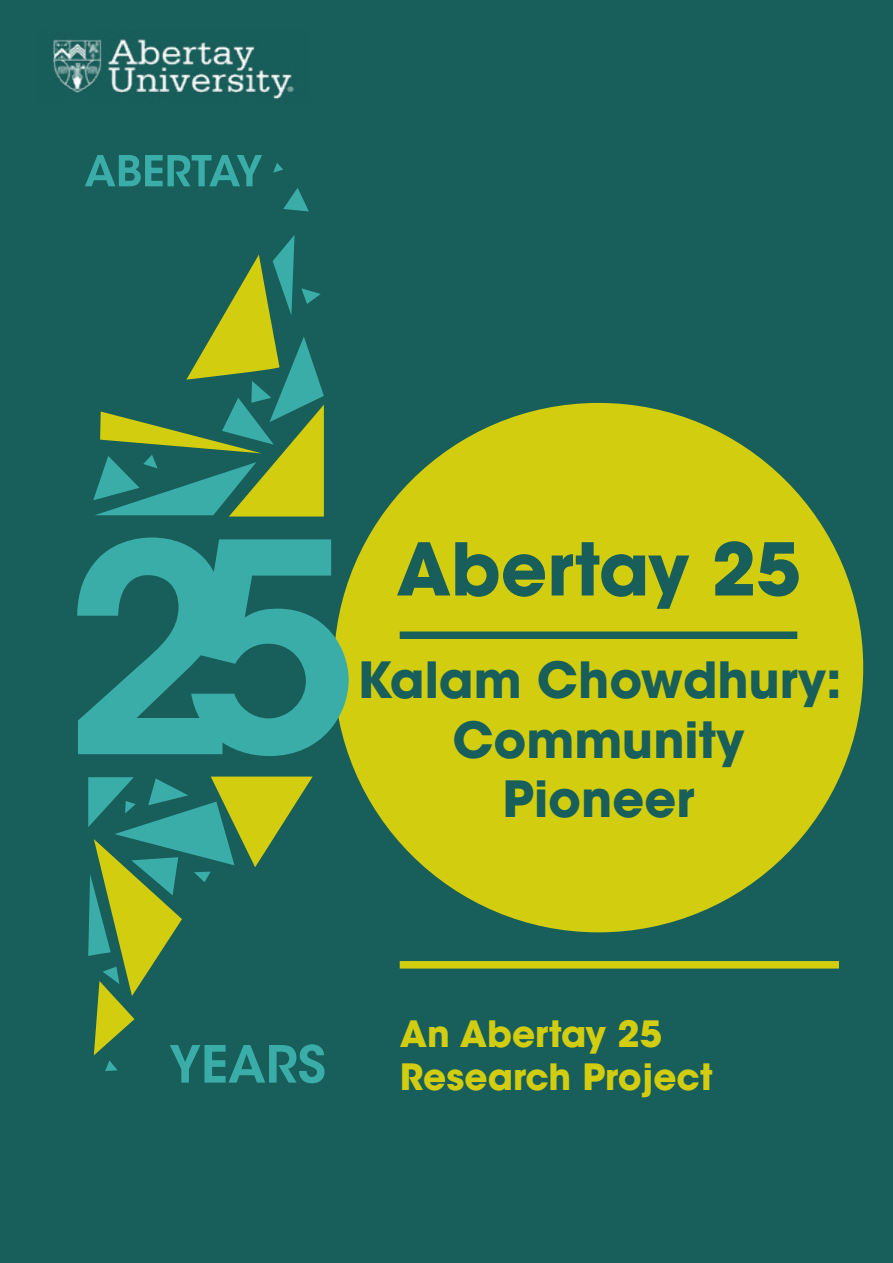
<style>
.page{position:relative;width:893px;height:1263px;background:#185e5a}
.page>*{position:absolute;margin:0;border:0;box-sizing:border-box;transform-origin:0 0}
.t1{font:700 72px "ITC Avant Garde Std";color:#185e5a}
.t2{font:700 49.5px/59.4px "ITC Avant Garde Std";color:#185e5a;text-align:center}
.t3{font:700 36px/43.2px "ITC Avant Garde Std";color:#d2ce0f}
</style>
<div class="page">
<div style="left:334px;top:403px;width:529px;height:529px;background:#d2ce0f;border-radius:50%"></div>
<svg style="left:77px;top:537px;width:272px;height:219px"></svg>
<svg style="left:93px;top:235px;width:231px;height:281px"></svg>
<svg style="left:283px;top:188px;width:26px;height:23px"></svg>
<svg style="left:273px;top:163px;width:10px;height:10px"></svg>
<svg style="left:88px;top:776px;width:237px;height:307px"></svg>
<svg style="left:85px;top:155px;width:177px;height:31px"></svg>
<div style="left:400px;top:961px;width:439px;height:7px;background:#d2ce0f"></div>
<img style="left:53px;top:39px;width:241px;height:60px">
<div style="left:400px;top:631px;width:397px;height:8px;background:#185e5a"></div>
<h1 class="t1" style="left:396px;top:522px;width:406px">Abertay 25</h1>
<p class="t2" style="left:357px;top:650px;width:486px">Kalam Chowdhury:<br>Community<br>Pioneer</p>
<p class="t3" style="left:400px;top:1012px;width:314px">An Abertay 25<br>Research Project</p>
</div>
